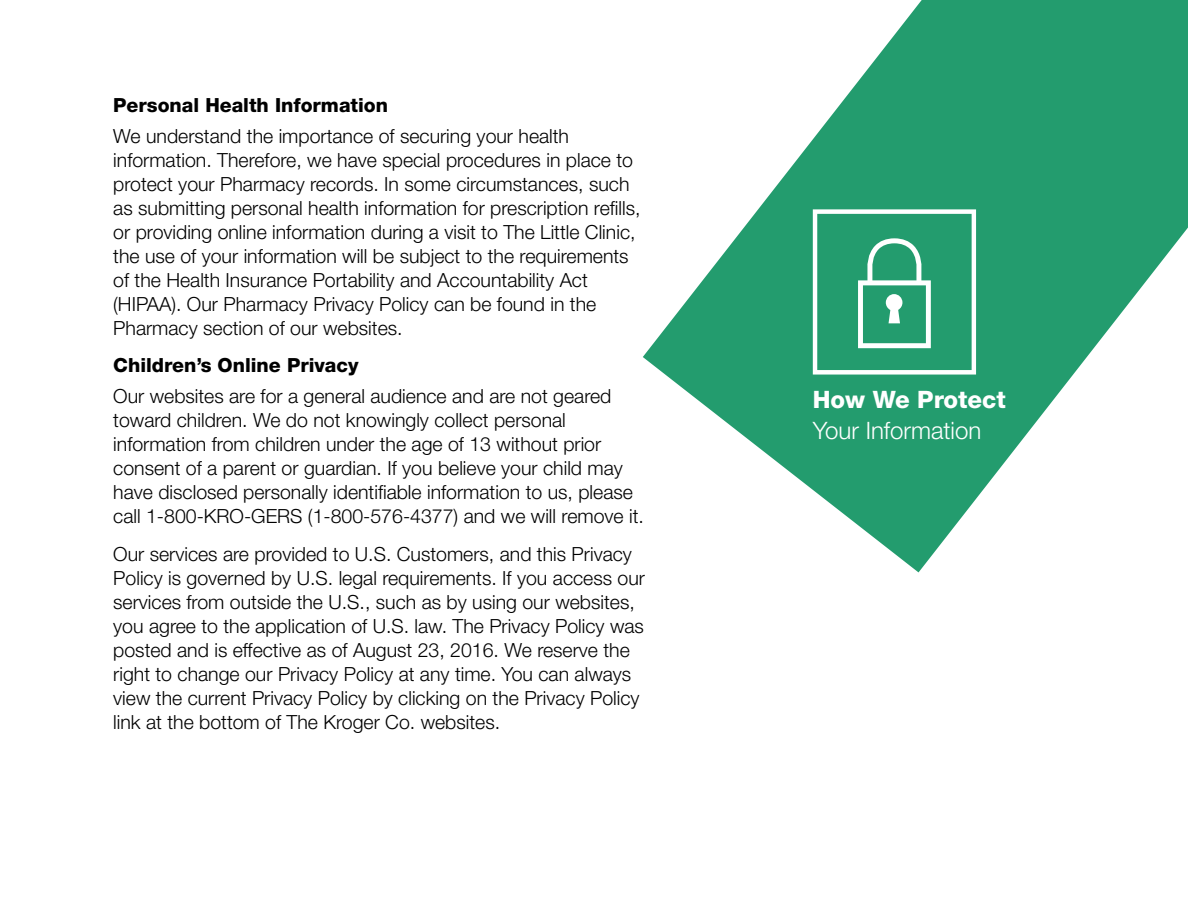
<style>
.page{position:relative;width:1188px;height:918px;background:#fff}
.page>*{position:absolute;margin:0;border:0;box-sizing:border-box;transform-origin:0 0}
.t1{font:300 24px "Helvetica Neue LT Std";color:#fff}
.t2{font:800 24px "Helvetica Neue LT Std";color:#fff}
.t3{font:300 19.5px/24px "Helvetica Neue LT Std";color:#000}
.t4{font:800 19.5px "Helvetica Neue LT Std";color:#000}
</style>
<div class="page">
<svg style="left:643px;top:0;width:545px;height:572px;fill:#239c6e"></svg>
<svg style="left:813px;top:209px;width:163px;height:166px"></svg>
<p class="t4" style="left:113px;top:94px;width:276px">Personal Health Information</p>
<p class="t3" style="left:113px;top:124px;width:529px">We understand the importance of securing your health information. Therefore, we have special procedures in place to protect your Pharmacy records. In some circumstances, such as submitting personal health information for prescription refills, or providing online information during a visit to The Little Clinic, the use of your information will be subject to the requirements of the Health Insurance Portability and Accountability Act (HIPAA). Our Pharmacy Privacy Policy can be found in the Pharmacy section of our websites.</p>
<p class="t4" style="left:113px;top:354px;width:247px">Children’s Online Privacy</p>
<p class="t3" style="left:113px;top:384px;width:532px">Our websites are for a general audience and are not geared toward children. We do not knowingly collect personal information from children under the age of 13 without prior consent of a parent or guardian. If you believe your child may have disclosed personally identifiable information to us, please call 1-800-KRO-GERS (1-800-576-4377) and we will remove it.</p>
<p class="t3" style="left:113px;top:541px;width:533px">Our services are provided to U.S. Customers, and this Privacy Policy is governed by U.S. legal requirements. If you access our services from outside the U.S., such as by using our websites, you agree to the application of U.S. law. The Privacy Policy was posted and is effective as of August 23, 2016. We reserve the right to change our Privacy Policy at any time. You can always view the current Privacy Policy by clicking on the Privacy Policy link at the bottom of The Kroger Co. websites.</p>
<p class="t2" style="left:813px;top:385px;width:194px">How We Protect</p>
<p class="t1" style="left:813px;top:416px;width:170px">Your Information</p>
</div>
